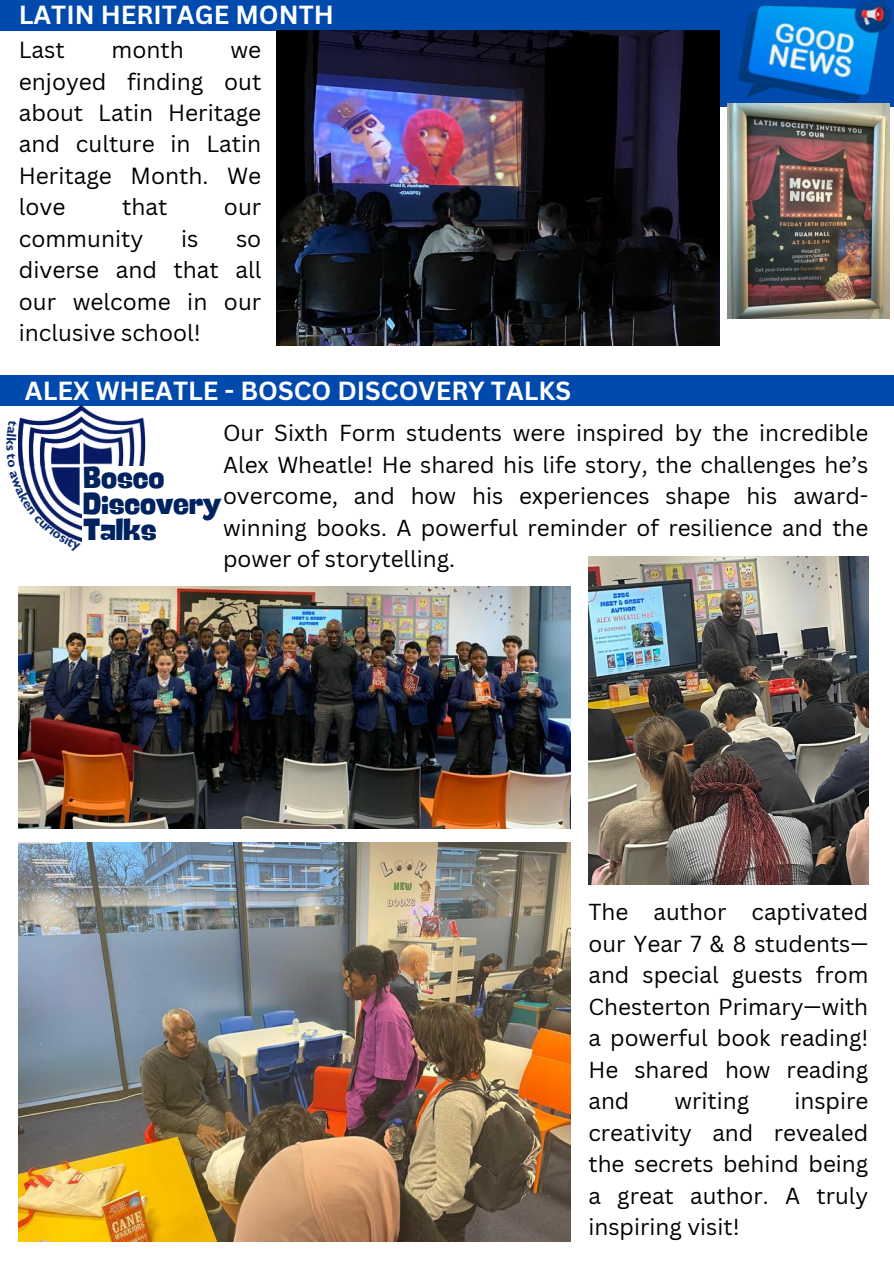
<style>
.page{position:relative;width:894px;height:1264px;background:#fff}
.page>*{position:absolute;margin:0;border:0;box-sizing:border-box;transform-origin:0 0}
.t1{font:30.75px/26px "Negrita Pro";color:#00225e}
.t2{font:700 25.5px "Canva Sans";color:#fff}
.t3{font:22.65px/31.5px "Canva Sans";color:#000;text-align:justify}
.t4{font:22.5px/31.5px "Canva Sans";color:#000;text-align:justify}
</style>
<div class="page">
<div style="left:719px;top:20px;width:174px;height:87px;background:#004aad"></div>
<div style="left:0;top:0;width:893px;height:30px;background:#004aad"></div>
<img style="left:738px;top:0;width:154px;height:119px">
<img style="left:727px;top:103px;width:162px;height:215px">
<img style="left:276px;top:31px;width:443px;height:315px">
<div style="left:0;top:375px;width:893px;height:30px;background:#004aad"></div>
<img style="left:81px;top:405px;width:70px;height:61px">
<img style="left:18px;top:405px;width:63px;height:15px">
<img style="left:19px;top:586px;width:551px;height:242px">
<img style="left:588px;top:556px;width:280px;height:328px">
<img style="left:19px;top:842px;width:551px;height:398px">
<svg style="left:18px;top:420px;width:63px;height:122px"></svg>
<p class="t2" style="left:19px;top:-3px;width:316px">LATIN HERITAGE MONTH</p>
<p class="t3" style="left:19px;top:34px;width:48px">Last</p>
<p class="t3" style="left:111px;top:34px;width:74px">month</p>
<p class="t3" style="left:19px;top:34px;width:244px;text-indent:211px">we enjoyed finding out about Latin Heritage and culture in Latin Heritage Month. We love</p>
<p class="t3" style="left:122px;top:191px;width:47px">that</p>
<p class="t3" style="left:224px;top:191px;width:39px">our</p>
<p class="t3" style="left:19px;top:222px;width:126px">community</p>
<p class="t3" style="left:181px;top:222px;width:19px">is</p>
<p class="t3" style="left:19px;top:222px;width:244px;text-indent:217px">so diverse and that all our welcome in our inclusive school!</p>
<p class="t2" style="left:25px;top:372px;width:547px">ALEX WHEATLE - BOSCO DISCOVERY TALKS</p>
<p class="t4" style="left:223px;top:416px;width:646px">Our Sixth Form students were inspired by the incredible Alex Wheatle! He shared his life story, the challenges he’s overcome, and how his experiences shape his award&shy;winning books. A powerful reminder of resilience and the power of storytelling.</p>
<h1 class="t1" style="left:83px;top:467px;width:139px">Bosco<br>Discovery<br>Talks</h1>
<p class="t4" style="left:588px;top:895px;width:281px">The author captivated our Year 7 &amp; 8 students— and special guests from Chesterton Primary—with a powerful book reading!<br>He shared how reading and</p>
<p class="t4" style="left:588px;top:1084px;width:281px;text-indent:206px">inspire creativity and revealed the secrets behind being a great author. A truly inspiring visit!</p>
<p class="t4" style="left:674px;top:1084px;width:76px">writing</p>
</div>
